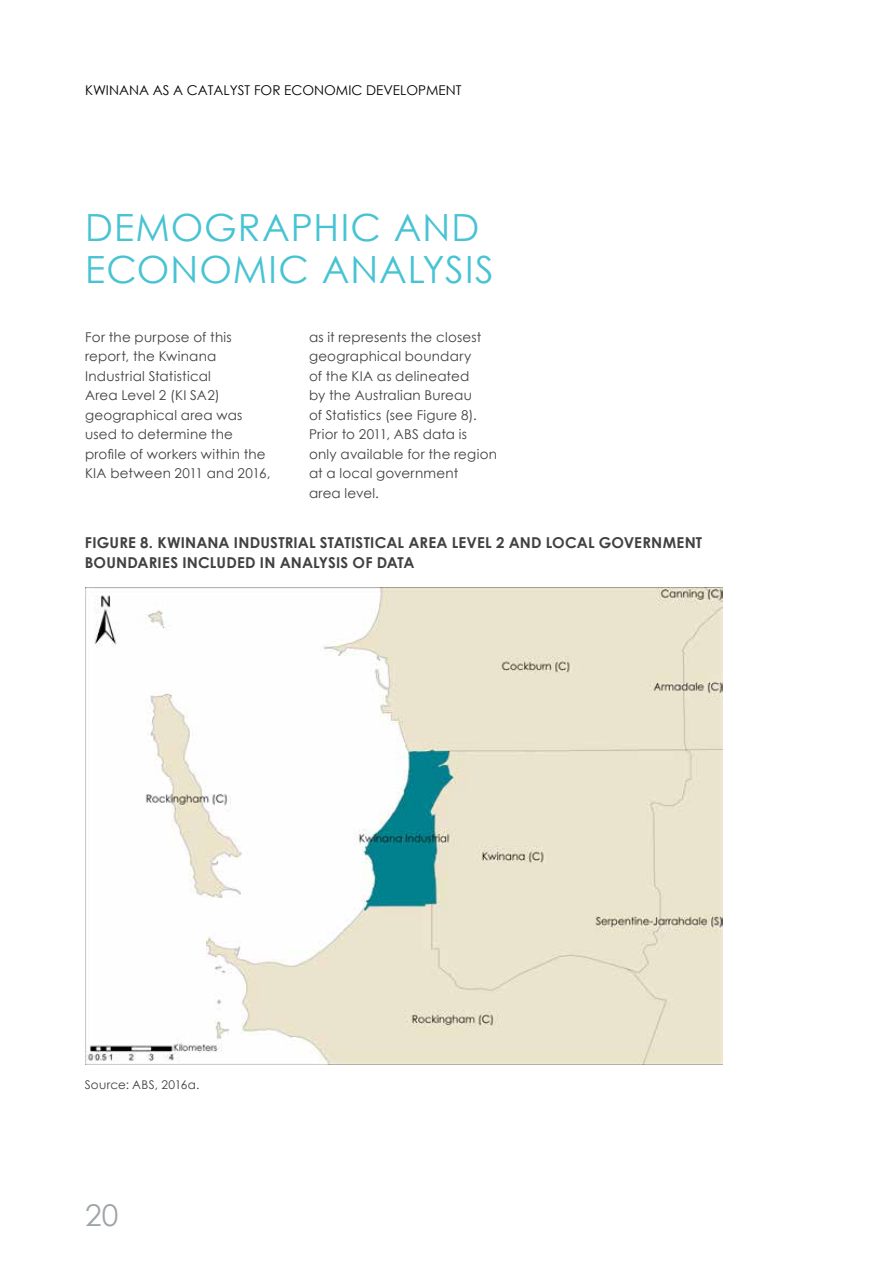
<style>
.page{position:relative;width:893px;height:1263px;background:#fff}
.page>*{position:absolute;margin:0;border:0;box-sizing:border-box;transform-origin:0 0}
.t1{font:37.5px/42px "Century Gothic";letter-spacing:.03em;color:#47c3d3}
.t2{font:30px "Century Gothic";color:#9ea5a9}
.t3{font:700 15px/19.5px "Century Gothic";letter-spacing:.01em;color:#414042}
.t4{font:13.5px/19.5px "Century Gothic";letter-spacing:.015em;color:#414042}
.t5{font:13.5px "Century Gothic";color:#000}
.t6{font:12px "Century Gothic";letter-spacing:.02em;color:#414042}
</style>
<div class="page">
<img style="left:86px;top:587px;width:637px;height:478px">
<p class="t5" style="left:85px;top:81px;width:378px">KWINANA AS A CATALYST FOR ECONOMIC DEVELOPMENT</p>
<h1 class="t1" style="left:85px;top:206px;width:410px">DEMOGRAPHIC AND<br>ECONOMIC ANALYSIS</h1>
<p class="t4" style="left:85px;top:327px;width:187px">For the purpose of this report, the Kwinana<br>Industrial Statistical<br>Area Level 2 (KI SA2) geographical area was used to determine the profile of workers within the<br>KIA between 2011 and 2016,</p>
<p class="t4" style="left:309px;top:327px;width:189px">as it represents the closest geographical boundary<br>of the KIA as delineated<br>by the Australian Bureau<br>of Statistics (see Figure 8).<br>Prior to 2011, ABS data is only available for the region at a local government<br>area level.</p>
<p class="t3" style="left:85px;top:532px;width:619px">FIGURE 8. KWINANA INDUSTRIAL STATISTICAL AREA LEVEL 2 AND LOCAL GOVERNMENT<br>BOUNDARIES INCLUDED IN ANALYSIS OF DATA</p>
<p class="t6" style="left:85px;top:1076px;width:116px">Source: ABS, 2016a.</p>
<h2 class="t2" style="left:85px;top:1194px;width:35px">20</h2>
</div>
